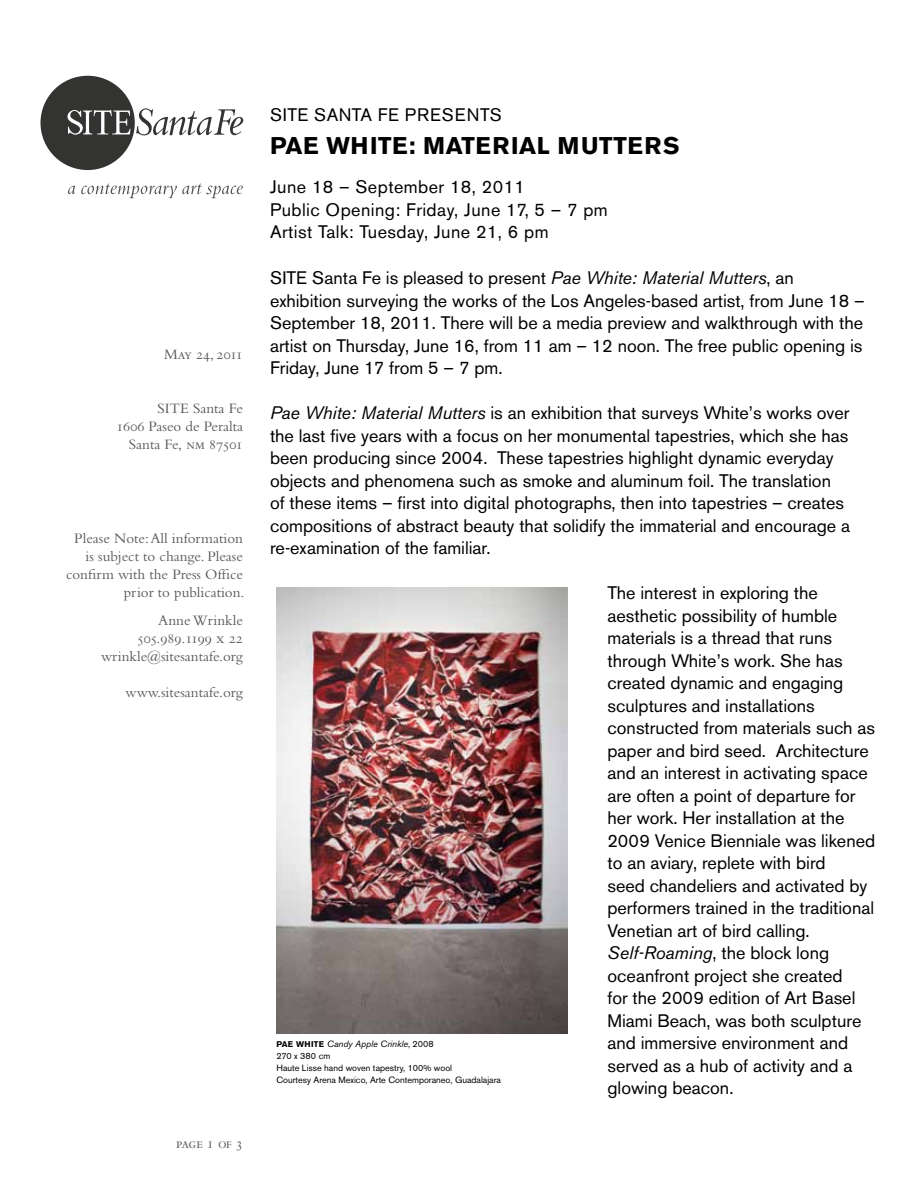
<style>
.page{position:relative;width:918px;height:1188px;background:#fff}
.page>*{position:absolute;margin:0;border:0;box-sizing:border-box;transform-origin:0 0}
.t1{font:700 24px "Akzidenz Grotesk BE";letter-spacing:.025em;color:#000}
.t2{font:18px/22.5px "Akzidenz Grotesk BE";color:#000}
.t3{font:18px/22.5px "Akzidenz Grotesk BE";letter-spacing:.025em;color:#000}
.t4{font:15px/18px "Bembo";color:#58595b;text-align:right}
.t5{font:15px "Bembo SC";letter-spacing:-.01em;color:#58595b}
.t6{font:9px/12px "Akzidenz Grotesk BE";color:#000}
.t7{font:700 8.25px "Akzidenz Grotesk BE";color:#000}
.s1{font-family:"Bembo SC"}
.s2{font-style:italic}
</style>
<div class="page">
<svg style="left:41px;top:76px;width:202px;height:94px"></svg>
<svg style="left:68px;top:186px;width:7px;height:8px"></svg>
<svg style="left:81px;top:183px;width:162px;height:15px"></svg>
<img style="left:276px;top:588px;width:291px;height:445px">
<p class="t5" style="left:164px;top:346px;width:80px">May 24, 2011</p>
<p class="t4" style="left:117px;top:399px;width:128px">SITE Santa Fe<br><span class="s1">1606</span> Paseo de Peralta<br>Santa Fe, <span class="s1">nm 87501</span></p>
<p class="t4" style="left:66px;top:529px;width:180px">Please Note: All information is subject to change. Please confirm with the Press Office prior to publication.</p>
<p class="t4" style="left:158px;top:611px;width:86px">Anne Wrinkle</p>
<p class="t5" style="left:137px;top:630px;width:108px">505.989.1199 x 22</p>
<p class="t4" style="left:101px;top:647px;width:143px">wrinkle@sitesantafe.org</p>
<p class="t4" style="left:126px;top:683px;width:119px">www.sitesantafe.org</p>
<p class="t5" style="left:176px;top:1135px;width:68px">page 1 of 3</p>
<p class="t3" style="left:270px;top:104px;width:233px">SITE SANTA FE PRESENTS</p>
<h1 class="t1" style="left:270px;top:132px;width:411px">PAE WHITE: MATERIAL MUTTERS</h1>
<p class="t3" style="left:270px;top:176px;width:339px">June 18 – September 18, 2011<br>Public Opening: Friday, June 17, 5 – 7 pm<br>Artist Talk: Tuesday, June 21, 6 pm</p>
<p class="t2" style="left:270px;top:267px;width:596px">SITE Santa Fe is pleased to present <span class="s2">Pae White: Material Mutters</span>, an exhibition surveying the works of the Los Angeles-based artist, from June 18 – September 18, 2011. There will be a media preview and walkthrough with the artist on Thursday, June 16, from 11 am – 12 noon. The free public opening is Friday, June 17 from 5 – 7 pm.</p>
<p class="t2" style="left:270px;top:402px;width:582px"><span class="s2">Pae White: Material Mutters</span> is an exhibition that surveys White’s works over the last five years with a focus on her monumental tapestries, which she has been producing since 2004. These tapestries highlight dynamic everyday objects and phenomena such as smoke and aluminum foil. The translation of these items – first into digital photographs, then into tapestries – creates compositions of abstract beauty that solidify the immaterial and encourage a re-examination of the familiar.</p>
<p class="t2" style="left:608px;top:582px;width:269px">The interest in exploring the aesthetic possibility of humble materials is a thread that runs through White’s work. She has created dynamic and engaging sculptures and installations constructed from materials such as paper and bird seed. Architecture and an interest in activating space are often a point of departure for her work. Her installation at the<br>2009 Venice Bienniale was likened to an aviary, replete with bird<br>seed chandeliers and activated by performers trained in the traditional<br>Venetian art of bird calling.<br><span class="s2">Self-Roaming</span>, the block long oceanfront project she created<br>for the 2009 edition of Art Basel<br>Miami Beach, was both sculpture and immersive environment and served as a hub of activity and a glowing beacon.</p>
<p class="t6" style="left:276px;top:1038px;width:226px;text-indent:51px"><span class="s2">Candy Apple Crinkle</span>, 2008<br>270 x 380 cm<br>Haute Lisse hand woven tapestry, 100% wool<br>Courtesy Arena Mexico, Arte Contemporaneo, Guadalajara</p>
<p class="t7" style="left:276px;top:1040px;width:34px">PAE WHITE</p>
</div>
